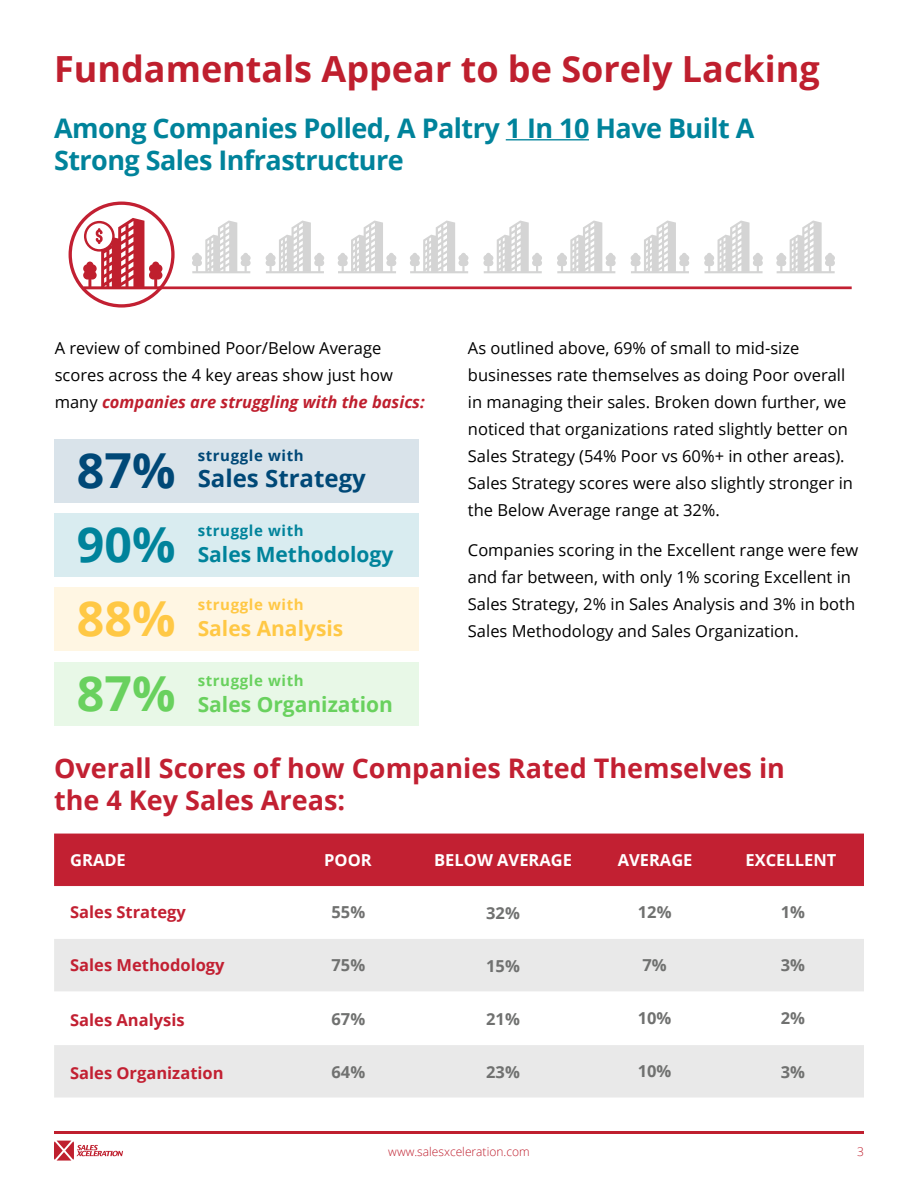
<style>
.page{position:relative;width:918px;height:1188px;background:#fff}
.page>*{position:absolute;margin:0;border:0;box-sizing:border-box;transform-origin:0 0}
.t1{font:700 48.3px "Open Sans";color:#004877}
.t2{font:700 48.3px "Open Sans";color:#00839b}
.t3{font:700 48.3px "Open Sans";color:#ffc845}
.t4{font:700 48.3px "Open Sans";color:#69d15e}
.t5{font:700 36px "Open Sans";color:#bf1f2e}
.t6{font:700 27px/32.4px "Open Sans";letter-spacing:-.02em;color:#00839b}
.t7{font:700 27px/32.4px "Open Sans";color:#c22032}
.t8{font:700 24px "Open Sans";color:#004877}
.t9{font:700 21px "Open Sans";color:#69d15e}
.t10{font:700 21px "Open Sans";color:#00839b}
.t11{font:700 21px "Open Sans";color:#ffc845}
.t12{font:16.5px/27px "Open Sans";color:#000}
.t13{font:700 16.5px "Open Sans";color:#c22032}
.t14{font:700 16.5px "Open Sans";color:#707170}
.t15{font:700 16.5px "Open Sans";color:#fff}
.t16{font:700 15px "Open Sans";letter-spacing:.04em;color:#004877}
.t17{font:700 15px "Open Sans";letter-spacing:.04em;color:#00839b}
.t18{font:700 15px "Open Sans";letter-spacing:.04em;color:#ffc845}
.t19{font:700 15px "Open Sans";letter-spacing:.04em;color:#69d15e}
.t20{font:300 12px "Open Sans";color:#bf1f2e}
.s1{font-weight:700;font-style:italic;color:#bf1f2e}
</style>
<div class="page">
<hr style="left:54px;top:1131px;width:810px;height:3px;background:#bf1f2e">
<svg style="left:54px;top:1141px;width:69px;height:20px"></svg>
<div style="left:55px;top:662px;width:364px;height:63px;background:#e8f8e7"></div>
<div style="left:55px;top:587px;width:364px;height:64px;background:#fff6e3"></div>
<div style="left:55px;top:513px;width:364px;height:64px;background:#d9ecf0"></div>
<div style="left:55px;top:439px;width:364px;height:63px;background:#d9e3ea"></div>
<hr style="left:506px;top:139px;width:83px;height:1px;background:#00839b">
<div style="left:54px;top:834px;width:810px;height:52px;background:#c22032"></div>
<div style="left:54px;top:939px;width:810px;height:52px;background:#e9e9e9"></div>
<div style="left:54px;top:1045px;width:810px;height:53px;background:#e9e9e9"></div>
<svg style="left:83px;top:218px;width:79px;height:71px"></svg>
<svg style="left:192px;top:220px;width:59px;height:53px"></svg>
<svg style="left:483px;top:220px;width:59px;height:53px"></svg>
<svg style="left:338px;top:220px;width:58px;height:53px"></svg>
<svg style="left:631px;top:220px;width:58px;height:53px"></svg>
<svg style="left:266px;top:220px;width:58px;height:53px"></svg>
<svg style="left:557px;top:220px;width:59px;height:53px"></svg>
<svg style="left:410px;top:220px;width:58px;height:53px"></svg>
<svg style="left:704px;top:220px;width:59px;height:53px"></svg>
<svg style="left:776px;top:220px;width:59px;height:53px"></svg>
<div style="left:69px;top:202px;width:106px;height:106px;border:3px solid #c22032;border-radius:50%"></div>
<hr style="left:160px;top:286px;width:692px;height:3px;background:#c22032">
<h2 class="t5" style="left:54px;top:43px;width:767px">Fundamentals Appear to be Sorely Lacking</h2>
<h3 class="t6" style="left:54px;top:111px;width:702px">Among Companies Polled, A Paltry 1 In 10 Have Built A<br>Strong Sales Infrastructure</h3>
<p class="t12" style="left:55px;top:334px;width:372px">A review of combined Poor/Below Average scores across the 4 key areas show just how many <span class="s1">companies are struggling with the basics:</span></p>
<h1 class="t1" style="left:77px;top:436px;width:100px">87%</h1>
<h1 class="t2" style="left:77px;top:510px;width:100px">90%</h1>
<h1 class="t3" style="left:77px;top:584px;width:100px">88%</h1>
<h1 class="t4" style="left:77px;top:659px;width:100px">87%</h1>
<p class="t16" style="left:198px;top:445px;width:107px">struggle with</p>
<h3 class="t8" style="left:198px;top:461px;width:170px">Sales Strategy</h3>
<p class="t17" style="left:198px;top:520px;width:107px">struggle with</p>
<p class="t10" style="left:198px;top:540px;width:197px">Sales Methodology</p>
<p class="t18" style="left:198px;top:594px;width:107px">struggle with</p>
<p class="t11" style="left:198px;top:614px;width:147px">Sales Analysis</p>
<p class="t19" style="left:198px;top:670px;width:107px">struggle with</p>
<p class="t9" style="left:198px;top:690px;width:197px">Sales Organization</p>
<p class="t12" style="left:468px;top:334px;width:387px">As outlined above, 69% of small to mid-size businesses rate themselves as doing Poor overall in managing their sales. Broken down further, we noticed that organizations rated slightly better on Sales Strategy (54% Poor vs 60%+ in other areas).<br>Sales Strategy scores were also slightly stronger in the Below Average range at 32%.</p>
<p class="t12" style="left:468px;top:537px;width:392px">Companies scoring in the Excellent range were few and far between, with only 1% scoring Excellent in Sales Strategy, 2% in Sales Analysis and 3% in both Sales Methodology and Sales Organization.</p>
<h3 class="t7" style="left:54px;top:751px;width:733px">Overall Scores of how Companies Rated Themselves in the 4 Key Sales Areas:</h3>
<p class="t15" style="left:70px;top:848px;width:57px">GRADE</p>
<p class="t15" style="left:324px;top:848px;width:49px">POOR</p>
<p class="t15" style="left:434px;top:848px;width:139px">BELOW AVERAGE</p>
<p class="t15" style="left:618px;top:848px;width:76px">AVERAGE</p>
<p class="t15" style="left:746px;top:848px;width:92px">EXCELLENT</p>
<p class="t13" style="left:70px;top:901px;width:117px">Sales Strategy</p>
<p class="t13" style="left:70px;top:954px;width:156px">Sales Methodology</p>
<p class="t13" style="left:70px;top:1008px;width:116px">Sales Analysis</p>
<p class="t13" style="left:70px;top:1061px;width:155px">Sales Organization</p>
<p class="t14" style="left:332px;top:901px;width:35px">55%</p>
<p class="t14" style="left:486px;top:901px;width:35px">32%</p>
<p class="t14" style="left:638px;top:901px;width:35px">12%</p>
<p class="t14" style="left:781px;top:901px;width:26px">1%</p>
<p class="t14" style="left:332px;top:954px;width:35px">75%</p>
<p class="t14" style="left:486px;top:954px;width:35px">15%</p>
<p class="t14" style="left:643px;top:954px;width:26px">7%</p>
<p class="t14" style="left:781px;top:954px;width:26px">3%</p>
<p class="t14" style="left:332px;top:1007px;width:35px">67%</p>
<p class="t14" style="left:486px;top:1007px;width:35px">21%</p>
<p class="t14" style="left:638px;top:1007px;width:35px">10%</p>
<p class="t14" style="left:781px;top:1007px;width:26px">2%</p>
<p class="t14" style="left:331px;top:1060px;width:35px">64%</p>
<p class="t14" style="left:486px;top:1060px;width:35px">23%</p>
<p class="t14" style="left:638px;top:1060px;width:35px">10%</p>
<p class="t14" style="left:781px;top:1060px;width:26px">3%</p>
<p class="t20" style="left:388px;top:1144px;width:143px">www.salesxceleration.com</p>
<p class="t20" style="left:857px;top:1144px;width:8px">3</p>
</div>
